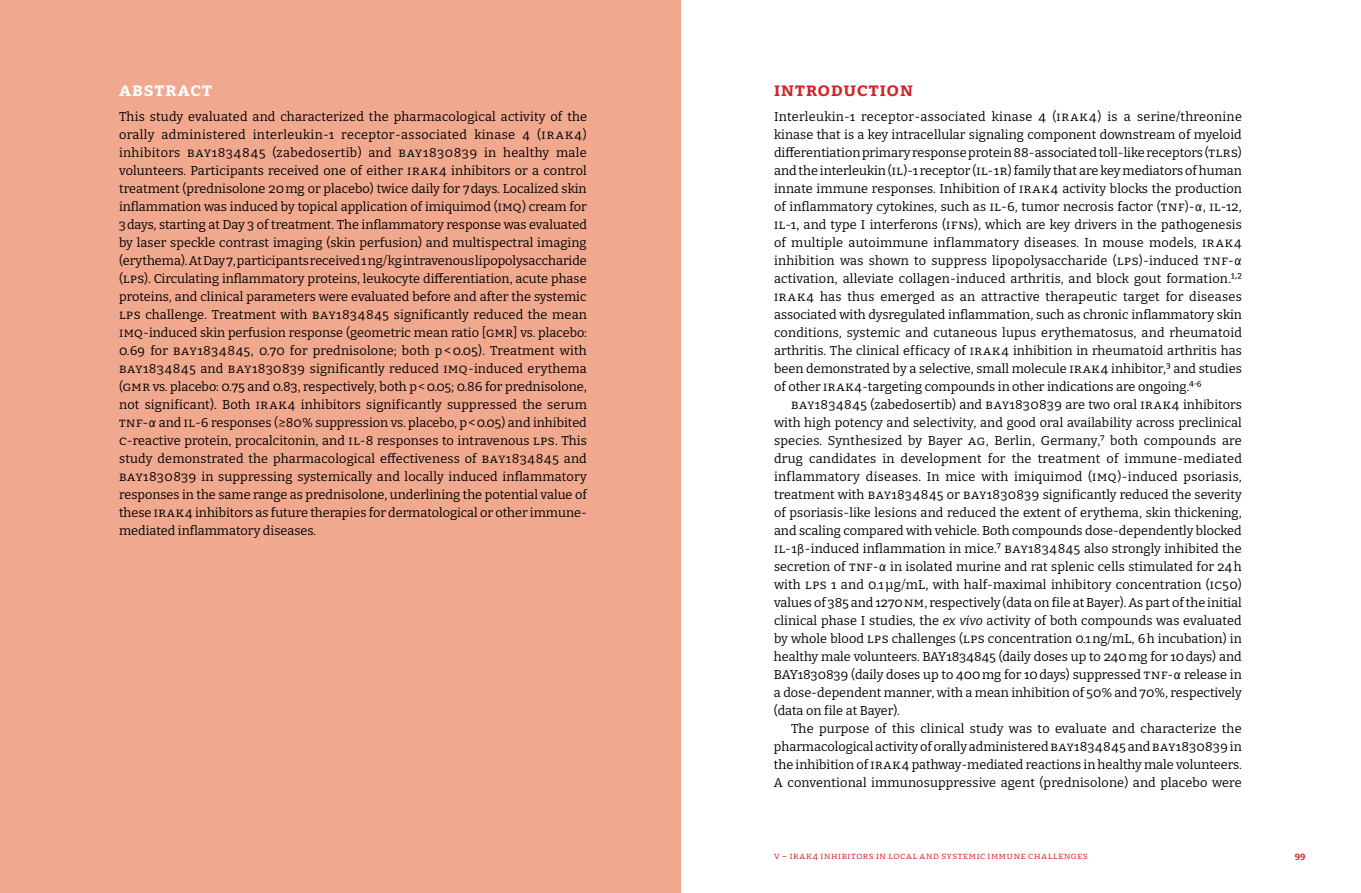
<style>
.page{position:relative;width:1361px;height:893px;background:#fff}
.page>*{position:absolute;margin:0;border:0;box-sizing:border-box;transform-origin:0 0}
.t1{font:700 18px "Bitter";color:#d2232a}
.t2{font:700 18px "Bitter";color:#fff}
.t3{font:12.75px/18px "Bitter";color:#000;text-align:justify}
.t4{font:9px "Bitter";letter-spacing:.18em;color:#d2232a}
.t5{font:700 9px "Bitter";color:#d2232a}
.s1{font-family:"Andale Mono"}
.s2{font-family:"Arno Pro"}
.s3{font-style:italic}
</style>
<div class="page">
<div style="left:0;top:0;width:680px;height:893px;background:#f0a88f"></div>
<h1 class="t2" style="left:119px;top:78px;width:94px">ABSTRACT</h1>
<p class="t3" style="left:119px;top:107px;width:469px">This study evaluated and characterized the pharmacological activity of the orally administered interleukin-1 receptor-associated kinase 4 (IRAK4) inhibitors BAY1834845 (zabedosertib) and BAY1830839 in healthy male volunteers. Participants received one of either IRAK4 inhibitors or a control treatment (prednisolone 20 mg or placebo) twice daily for 7 days. Localized skin inflammation was induced by topical application of imiquimod (IM Q) cream for 3 days, starting at Day 3 of treatment. The inflammatory response was evaluated by laser speckle contrast imaging (skin perfusion) and multispectral imaging (erythema). At Day 7, participants received 1 ng/kg intravenous lipopolysaccharide (LPS). Circulating inflammatory proteins, leukocyte differentiation, acute phase proteins, and clinical parameters were evaluated before and after the systemic LPS challenge. Treatment with BAY1834845 significantly reduced the mean IM Q-induced skin perfusion response (geometric mean ratio [GM R] vs. placebo:<br>0.69 for BAY1834845, 0.70 for prednisolone; both p &lt; 0.05). Treatment with BAY1834845 and BAY1830839 significantly reduced IM Q-induced erythema (GM R vs. placebo: 0.75 and 0.83, respectively, both p &lt; 0.05; 0.86 for prednisolone, not significant). Both IRAK4 inhibitors significantly suppressed the serum TNF -<span class="s1">α</span> and IL -6 responses (≥80% suppression vs. placebo, p &lt; 0.05) and inhibited C-reactive protein, procalcitonin, and IL -8 responses to intravenous LPS. This study demonstrated the pharmacological effectiveness of BAY1834845 and BAY1830839 in suppressing systemically and locally induced inflammatory responses in the same range as prednisolone, underlining the potential value of these IRAK4 inhibitors as future therapies for dermatological or other immune&shy;mediated inflammatory diseases.</p>
<h1 class="t1" style="left:774px;top:78px;width:140px">INTRODUCTION</h1>
<p class="t3" style="left:774px;top:107px;width:469px">Interleukin-1 receptor-associated kinase 4 (IRAK4) is a serine/threonine kinase that is a key intracellular signaling component downstream of myeloid differentiation primary response protein 88-associated toll-like receptors (TLRs) and the interleukin (IL)-1 receptor (IL -1R) family that are key mediators of human innate immune responses. Inhibition of IRAK4 activity blocks the production of inflammatory cytokines, such as IL -6, tumor necrosis factor (TNF)-<span class="s1">α</span>, IL -12, IL -1, and type I interferons (IFN s), which are key drivers in the pathogenesis of multiple autoimmune inflammatory diseases. In mouse models, IRAK4 inhibition was shown to suppress lipopolysaccharide (LPS)-induced TNF -<span class="s1">α </span>activation, alleviate collagen-induced arthritis, and block gout formation.1<span class="s2">,</span>2<br>IRAK4 has thus emerged as an attractive therapeutic target for diseases associated with dysregulated inflammation, such as chronic inflammatory skin conditions, systemic and cutaneous lupus erythematosus, and rheumatoid arthritis. The clinical efficacy of IRAK4 inhibition in rheumatoid arthritis has been demonstrated by a selective, small molecule IRAK4 inhibitor,3 and studies of other IRAK4-targeting compounds in other indications are ongoing.4<span class="s2">-</span>6</p>
<p class="t3" style="left:774px;top:395px;width:469px;text-indent:17px">BAY1834845 (zabedosertib) and BAY1830839 are two oral IRAK4 inhibitors with high potency and selectivity, and good oral availability across preclinical species. Synthesized by Bayer AG, Berlin, Germany,7 both compounds are drug candidates in development for the treatment of immune-mediated inflammatory diseases. In mice with imiquimod (IM Q)-induced psoriasis, treatment with BAY1834845 or BAY1830839 significantly reduced the severity of psoriasis-like lesions and reduced the extent of erythema, skin thickening, and scaling compared with vehicle. Both compounds dose-dependently blocked IL -1<span class="s1">β</span>-induced inflammation in mice.7 BAY1834845 also strongly inhibited the secretion of TNF -<span class="s1">α</span> in isolated murine and rat splenic cells stimulated for 24 h with LPS 1 and 0.1 μg/mL, with half-maximal inhibitory concentration (IC50) values of 385 and 1270 nM, respectively (data on file at Bayer). As part of the initial clinical phase I studies, the <span class="s3">EX VIVO</span> activity of both compounds was evaluated by whole blood LPS challenges (LPS concentration 0.1 ng/mL, 6 h incubation) in healthy male volunteers. BAY1834845 (daily doses up to 240 mg for 10 days) and BAY1830839 (daily doses up to 400 mg for 10 days) suppressed TNF -<span class="s1">α</span> release in a dose-dependent manner, with a mean inhibition of 50% and 70%, respectively (data on file at Bayer).</p>
<p class="t3" style="left:774px;top:719px;width:469px;text-indent:17px">The purpose of this clinical study was to evaluate and characterize the pharmacological activity of orally administered BAY1834845 and BAY1830839 in the inhibition of IRAK4 pathway-mediated reactions in healthy male volunteers.<br>A conventional immunosuppressive agent (prednisolone) and placebo were</p>
<p class="t4" style="left:774px;top:850px;width:315px">V – IRAK4 inhibitors in local and systemic immune challenges</p>
<p class="t5" style="left:1295px;top:850px;width:12px">99</p>
</div>
